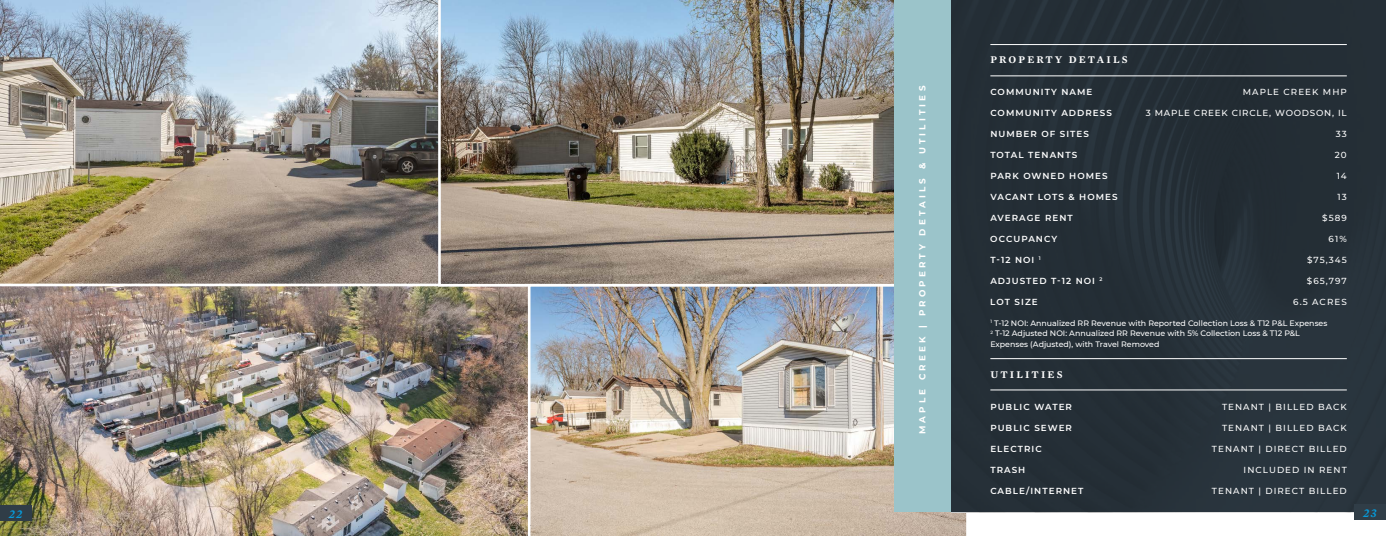
<style>
.page{position:relative;width:1386px;height:536px;background:#fff}
.page>*{position:absolute;margin:0;border:0;box-sizing:border-box;transform-origin:0 0}
.t1{font:italic 600 12.25px "Mercury Text G1";color:#069ad9}
.t2{font:600 10.5px "Mercury Text G1";letter-spacing:.2em;color:#fff}
.t3{font:600 8.75px "Montserrat";letter-spacing:.12em;color:#fff}
.t4{font:500 8.75px "Montserrat";letter-spacing:.12em;color:#fff}
.t5{font:700 8.75px "Montserrat";letter-spacing:.36em;color:#fff}
.t6{font:500 8.75px "Montserrat";letter-spacing:.09em;color:#fff}
.t7{font:500 7.88px "Montserrat";color:#fff}
</style>
<div class="page">
<img style="left:0;top:0;width:438px;height:283px">
<img style="left:0;top:283px;width:528px;height:253px">
<img style="left:530px;top:286px;width:439px;height:250px">
<img style="left:438px;top:0;width:457px;height:286px">
<div style="left:951px;top:0;width:435px;height:512px;background:#242e36"></div>
<hr style="left:990px;top:76px;width:357px;height:1px;background:#fff">
<hr style="left:990px;top:44px;width:357px;height:1px;background:#fff">
<div style="left:895px;top:0;width:56px;height:512px;background:#9bc4ca"></div>
<hr style="left:990px;top:389px;width:357px;height:1px;background:#fff">
<hr style="left:990px;top:358px;width:357px;height:1px;background:#fff">
<div style="left:1354px;top:504px;width:32px;height:15px;background:#303d47"></div>
<div style="left:0;top:505px;width:32px;height:15px;background:#303d47"></div>
<p class="t5" style="left:916px;top:434px;width:350px;rotate:-90deg">MAPLE CREEK | PROPERTY DETAILS &amp; UTILITIES</p>
<p class="t2" style="left:990px;top:52px;width:139px">PROPERTY DETAILS</p>
<p class="t3" style="left:990px;top:85px;width:103px">COMMUNITY NAME</p>
<p class="t4" style="left:1243px;top:85px;width:105px">MAPLE CREEK MHP</p>
<p class="t3" style="left:990px;top:106px;width:123px">COMMUNITY ADDRESS</p>
<p class="t6" style="left:1146px;top:106px;width:202px">3 MAPLE CREEK CIRCLE, WOODSON, IL</p>
<p class="t3" style="left:990px;top:127px;width:100px">NUMBER OF SITES</p>
<p class="t4" style="left:1336px;top:127px;width:13px">33</p>
<p class="t3" style="left:990px;top:148px;width:88px">TOTAL TENANTS</p>
<p class="t4" style="left:1335px;top:148px;width:13px">20</p>
<p class="t3" style="left:990px;top:169px;width:119px">PARK OWNED HOMES</p>
<p class="t4" style="left:1337px;top:169px;width:12px">14</p>
<p class="t3" style="left:990px;top:190px;width:129px">VACANT LOTS &amp; HOMES</p>
<p class="t4" style="left:1338px;top:190px;width:11px">13</p>
<p class="t3" style="left:990px;top:211px;width:84px">AVERAGE RENT</p>
<p class="t4" style="left:1322px;top:211px;width:26px">$589</p>
<p class="t3" style="left:990px;top:232px;width:68px">OCCUPANCY</p>
<p class="t4" style="left:1329px;top:232px;width:20px">61%</p>
<p class="t3" style="left:990px;top:253px;width:52px">T-12 NOI <sup>1</sup></p>
<p class="t4" style="left:1307px;top:253px;width:41px">$75,345</p>
<p class="t3" style="left:990px;top:274px;width:114px">ADJUSTED T-12 NOI <sup>2</sup></p>
<p class="t4" style="left:1307px;top:274px;width:41px">$65,797</p>
<p class="t3" style="left:990px;top:295px;width:49px">LOT SIZE</p>
<p class="t4" style="left:1293px;top:295px;width:55px">6.5 ACRES</p>
<p class="t7" style="left:990px;top:317px;width:339px"><sup>1</sup> T-12 NOI: Annualized RR Revenue with Reported Collection Loss &amp; T12 P&amp;L Expenses</p>
<p class="t7" style="left:990px;top:328px;width:311px"><sup>2</sup> T-12 Adjusted NOI: Annualized RR Revenue with 5% Collection Loss &amp; T12 P&amp;L</p>
<p class="t7" style="left:990px;top:338px;width:171px">Expenses (Adjusted), with Travel Removed</p>
<p class="t2" style="left:990px;top:367px;width:74px">UTILITIES</p>
<p class="t3" style="left:990px;top:400px;width:83px">PUBLIC WATER</p>
<p class="t4" style="left:1222px;top:400px;width:126px">TENANT | BILLED BACK</p>
<p class="t3" style="left:990px;top:421px;width:83px">PUBLIC SEWER</p>
<p class="t4" style="left:1222px;top:421px;width:126px">TENANT | BILLED BACK</p>
<p class="t3" style="left:990px;top:463px;width:37px">TRASH</p>
<p class="t4" style="left:1244px;top:463px;width:105px">INCLUDED IN RENT</p>
<p class="t3" style="left:990px;top:442px;width:53px">ELECTRIC</p>
<p class="t4" style="left:1212px;top:442px;width:136px">TENANT | DIRECT BILLED</p>
<p class="t3" style="left:990px;top:484px;width:95px">CABLE/INTERNET</p>
<p class="t4" style="left:1212px;top:484px;width:136px">TENANT | DIRECT BILLED</p>
<h1 class="t1" style="left:9px;top:504px;width:15px">22</h1>
<h1 class="t1" style="left:1363px;top:503px;width:15px">23</h1>
</div>
